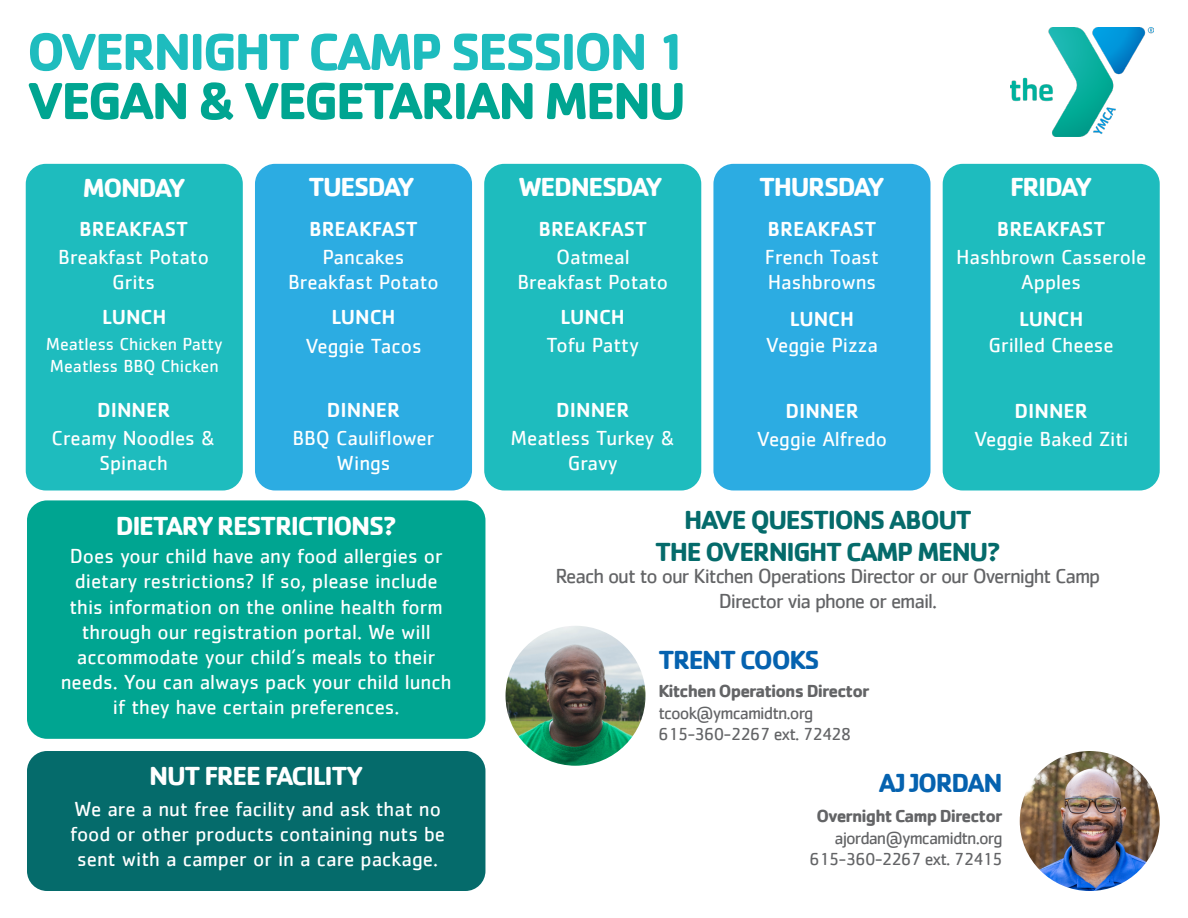
<style>
.page{position:relative;width:1188px;height:918px;background:#fff}
.page>*{position:absolute;margin:0;border:0;box-sizing:border-box;transform-origin:0 0}
.t1{font:700 54px "Cachet";letter-spacing:-.05em;color:#1ebcbe}
.t2{font:700 54px "Cachet";letter-spacing:-.05em;color:#00a591}
.t3{font:700 27px "Cachet";letter-spacing:-.05em;color:#fff}
.t4{font:700 27px/32.4px "Cachet";letter-spacing:-.05em;color:#056b6b;text-align:center}
.t5{font:700 27px "Cachet";letter-spacing:-.05em;color:#0562af}
.t6{font:21px/25.2px "Cachet";color:#fff;text-align:center}
.t7{font:500 21px "Cachet";color:#fff}
.t8{font:21px/25.2px "Cachet";letter-spacing:-.05em;color:#636466;text-align:center}
.t9{font:18px/21.6px "Cachet";letter-spacing:-.05em;color:#636466}
.t10{font:700 18px "Cachet";letter-spacing:-.05em;color:#636466}
.t11{font:18px/21.6px "Cachet";color:#fff}
</style>
<div class="page">
<img style="left:506px;top:626px;width:140px;height:140px;border-radius:70px">
<img style="left:1020px;top:751px;width:140px;height:140px;border-radius:70px">
<div style="left:27px;top:500px;width:458px;height:239px;background:#00a591;border-radius:20px"></div>
<div style="left:27px;top:751px;width:458px;height:140px;background:#056b6b;border-radius:20px"></div>
<img style="left:1010px;top:27px;width:143px;height:109px">
<div style="left:26px;top:164px;width:217px;height:327px;background:#1ebcbe;border-radius:20px"></div>
<div style="left:255px;top:164px;width:217px;height:327px;background:#2cace2;border-radius:20px"></div>
<div style="left:484px;top:164px;width:217px;height:327px;background:#1ebcbe;border-radius:20px"></div>
<div style="left:713px;top:164px;width:218px;height:327px;background:#2cace2;border-radius:20px"></div>
<div style="left:943px;top:164px;width:217px;height:327px;background:#1ebcbe;border-radius:20px"></div>
<h1 class="t1" style="left:27px;top:17px;width:663px">OVERNIGHT CAMP SESSION 1</h1>
<h1 class="t2" style="left:27px;top:66px;width:661px">VEGAN &amp; VEGETARIAN MENU</h1>
<p class="t3" style="left:83px;top:170px;width:105px">MONDAY</p>
<p class="t3" style="left:308px;top:170px;width:108px">TUESDAY</p>
<p class="t3" style="left:518px;top:170px;width:146px">WEDNESDAY</p>
<p class="t3" style="left:759px;top:170px;width:127px">THURSDAY</p>
<p class="t3" style="left:1010px;top:170px;width:84px">FRIDAY</p>
<p class="t7" style="left:79px;top:216px;width:110px">BREAKFAST</p>
<p class="t6" style="left:58px;top:244px;width:152px">Breakfast Potato<br>Grits</p>
<p class="t7" style="left:309px;top:216px;width:110px">BREAKFAST</p>
<p class="t6" style="left:288px;top:244px;width:152px">Pancakes<br>Breakfast Potato</p>
<p class="t7" style="left:538px;top:216px;width:110px">BREAKFAST</p>
<p class="t6" style="left:518px;top:244px;width:152px">Oatmeal<br>Breakfast Potato</p>
<p class="t7" style="left:768px;top:216px;width:110px">BREAKFAST</p>
<p class="t6" style="left:765px;top:244px;width:116px;text-align:left">French Toast<br>Hashbrowns</p>
<p class="t7" style="left:997px;top:216px;width:110px">BREAKFAST</p>
<p class="t6" style="left:956px;top:244px;width:192px">Hashbrown Casserole<br>Apples</p>
<p class="t7" style="left:102px;top:304px;width:66px">LUNCH</p>
<p class="t11" style="left:46px;top:333px;width:178px">Meatless Chicken Patty<br>Meatless BBQ Chicken</p>
<p class="t7" style="left:97px;top:397px;width:75px">DINNER</p>
<p class="t6" style="left:52px;top:425px;width:166px">Creamy Noodles &amp;<br>Spinach</p>
<p class="t7" style="left:331px;top:304px;width:66px">LUNCH</p>
<p class="t6" style="left:305px;top:333px;width:118px">Veggie Tacos</p>
<p class="t7" style="left:327px;top:397px;width:75px">DINNER</p>
<p class="t6" style="left:293px;top:425px;width:143px">BBQ Cauliflower<br>Wings</p>
<p class="t3" style="left:116px;top:508px;width:282px">DIETARY RESTRICTIONS?</p>
<p class="t6" style="left:61px;top:543px;width:392px">Does your child have any food allergies or dietary restrictions? If so, please include this information on the online health form through our registration portal. We will accommodate your child’s meals to their needs. You can always pack your child lunch if they have certain preferences.</p>
<p class="t3" style="left:149px;top:758px;width:216px">NUT FREE FACILITY</p>
<p class="t6" style="left:70px;top:796px;width:376px">We are a nut free facility and ask that no food or other products containing nuts be sent with a camper or in a care package.</p>
<p class="t7" style="left:561px;top:304px;width:66px">LUNCH</p>
<p class="t6" style="left:547px;top:332px;width:94px">Tofu Patty</p>
<p class="t7" style="left:556px;top:397px;width:75px">DINNER</p>
<p class="t6" style="left:510px;top:425px;width:166px">Meatless Turkey &amp;<br>Gravy</p>
<p class="t7" style="left:790px;top:306px;width:66px">LUNCH</p>
<p class="t6" style="left:766px;top:332px;width:114px">Veggie Pizza</p>
<p class="t7" style="left:785px;top:398px;width:75px">DINNER</p>
<p class="t6" style="left:757px;top:426px;width:132px">Veggie Alfredo</p>
<p class="t7" style="left:1019px;top:306px;width:66px">LUNCH</p>
<p class="t6" style="left:989px;top:332px;width:127px">Grilled Cheese</p>
<p class="t7" style="left:1015px;top:398px;width:75px">DINNER</p>
<p class="t6" style="left:974px;top:426px;width:156px">Veggie Baked Ziti</p>
<p class="t4" style="left:655px;top:502px;width:347px">HAVE QUESTIONS ABOUT<br>THE OVERNIGHT CAMP MENU?</p>
<p class="t8" style="left:556px;top:563px;width:546px">Reach out to our Kitchen Operations Director or our Overnight Camp<br>Director via phone or email.</p>
<p class="t5" style="left:658px;top:642px;width:163px">TRENT COOKS</p>
<p class="t10" style="left:658px;top:679px;width:213px">Kitchen Operations Director</p>
<p class="t9" style="left:658px;top:701px;width:195px">tcook@ymcamidtn.org<br>615-360-2267 ext. 72428</p>
<p class="t5" style="left:879px;top:766px;width:125px">AJ JORDAN</p>
<p class="t10" style="left:816px;top:804px;width:188px">Overnight Camp Director</p>
<p class="t9" style="left:810px;top:827px;width:195px;text-align:right">ajordan@ymcamidtn.org<br>615-360-2267 ext. 72415</p>
</div>
